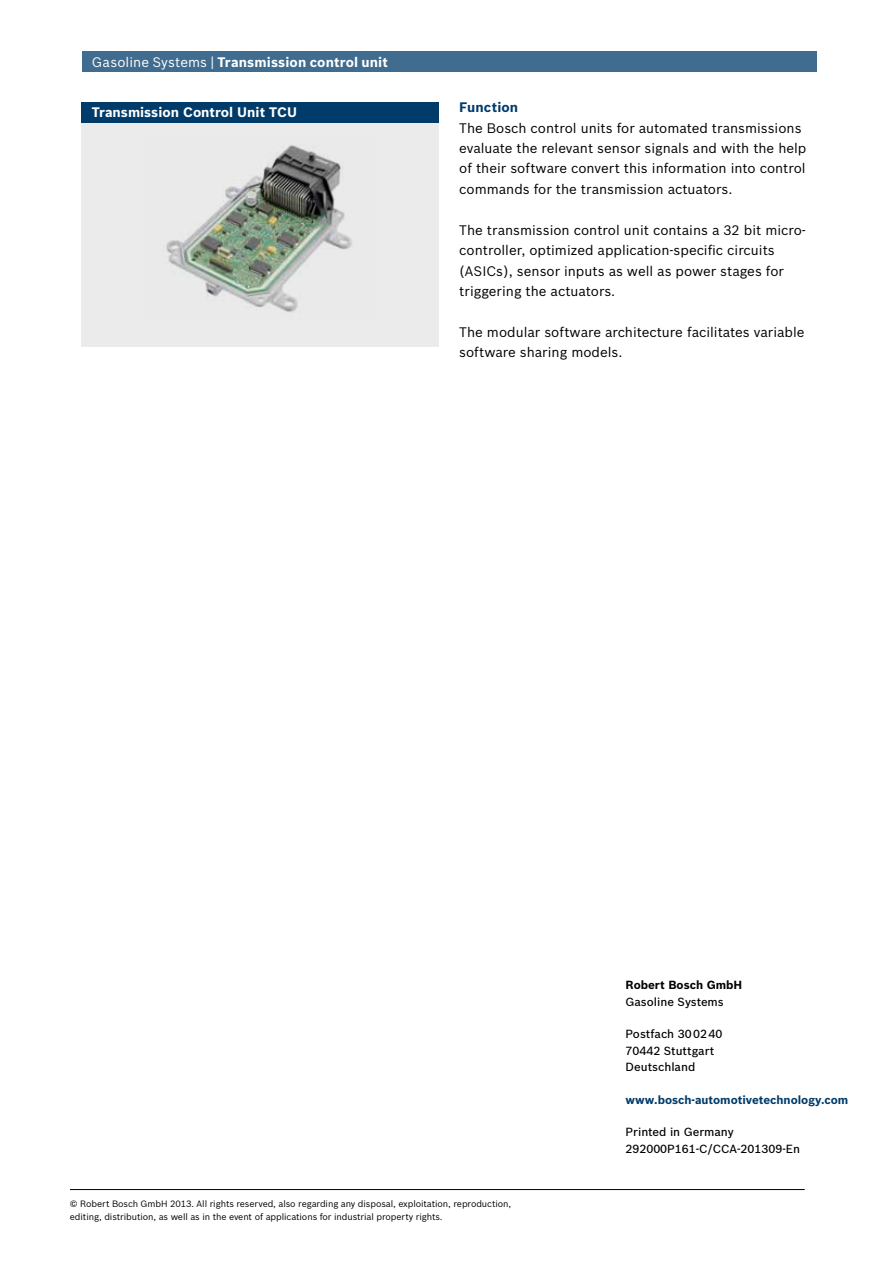
<style>
.page{position:relative;width:893px;height:1263px;background:#fff}
.page>*{position:absolute;margin:0;border:0;box-sizing:border-box;transform-origin:0 0}
.t1{font:13.5px/20.4px "Bosch Sans";color:#000}
.t2{font:700 13.5px "Bosch Sans";color:#fff}
.t3{font:700 13.5px "Bosch Sans";letter-spacing:.01em;color:#003b6a}
.t4{font:500 11.55px/16.4px "Bosch Sans";color:#000}
.t5{font:700 11.55px "Bosch Sans";color:#003b6a}
.t6{font:700 11.55px "Bosch Sans";color:#000}
.t7{font:9px/13.6px "Bosch Sans";letter-spacing:-.01em;color:#000}
.s1{font-weight:400}
</style>
<div class="page">
<div style="left:82px;top:51px;width:734px;height:20px;background:#406c8f"></div>
<hr style="left:70px;top:1189px;width:735px;height:1px;background:#000">
<div style="left:82px;top:103px;width:357px;height:243px;background:#ebebec"></div>
<img style="left:166px;top:145px;width:186px;height:167px">
<div style="left:82px;top:102px;width:357px;height:20px;background:#003b6a"></div>
<p class="t2" style="left:92px;top:52px;width:298px"><span class="s1">Gasoline Systems |</span> Transmission control unit</p>
<p class="t2" style="left:92px;top:101px;width:207px">Transmission Control Unit TCU</p>
<p class="t3" style="left:459px;top:97px;width:61px">Function</p>
<p class="t1" style="left:459px;top:117px;width:349px">The Bosch control units for automated transmissions evaluate the relevant sensor signals and with the help of their software convert this information into control commands for the transmission actuators.</p>
<p class="t1" style="left:459px;top:219px;width:348px">The transmission control unit contains a 32 bit micro&shy;controller, optimized application-specific circuits (ASICs), sensor inputs as well as power stages for triggering the actuators.</p>
<p class="t1" style="left:459px;top:321px;width:347px">The modular software architecture facilitates variable software sharing models.</p>
<p class="t6" style="left:626px;top:976px;width:118px">Robert Bosch GmbH</p>
<p class="t4" style="left:626px;top:992px;width:100px">Gasoline Systems</p>
<p class="t4" style="left:626px;top:1025px;width:98px">Postfach 30 02 40<br>70442 Stuttgart<br>Deutschland</p>
<p class="t5" style="left:626px;top:1091px;width:224px">www.bosch-automotivetechnology.com</p>
<p class="t4" style="left:626px;top:1123px;width:176px">Printed in Germany<br>292000P161-C/CCA-201309-En</p>
<p class="t7" style="left:70px;top:1196px;width:443px">© Robert Bosch GmbH 2013. All rights reserved, also regarding any disposal, exploitation, reproduction, editing, distribution, as well as in the event of applications for industrial property rights.</p>
</div>
